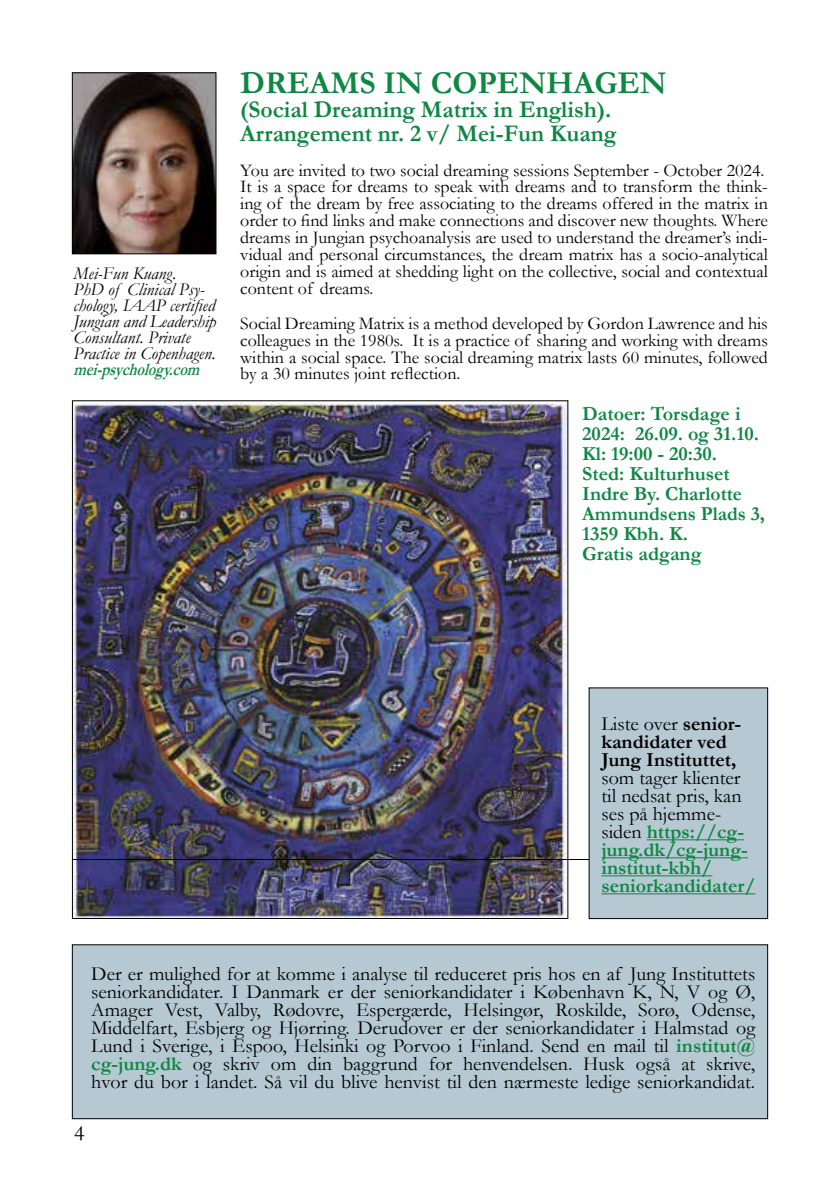
<style>
.page{position:relative;width:840px;height:1191px;background:#fff}
.page>*{position:absolute;margin:0;border:0;box-sizing:border-box;transform-origin:0 0}
.t1{font:700 32px "Garamond";color:#0e8743}
.t2{font:700 24px/24px "Garamond";color:#0e8743}
.t3{font:22px "Garamond";color:#000}
.t4{font:20px/18px "Garamond";color:#000;text-align:justify}
.t5{font:700 20px/20px "Garamond";color:#0e8743}
.t6{font:700 20px/18px "Garamond";color:#000}
.t7{font:18px/17px "Garamond";color:#000}
.t8{font:italic 18px/16px "Garamond";color:#000}
.t9{font:italic 700 18px "Garamond";color:#0e8743;scale:.8 1}
.s1{font-weight:400}
.s2{font-weight:400;color:#000}
.s3{font-weight:700;color:#0e8743}
</style>
<div class="page">
<img style="left:74px;top:75px;width:140px;height:177px">
<div style="left:72px;top:73px;width:144px;height:181px;border:1px solid #000"></div>
<img style="left:74px;top:402px;width:492px;height:515px">
<hr style="left:72px;top:859px;width:695px;height:1px;background:#000">
<div style="left:588px;top:688px;width:179px;height:230px;background:#b6c8d2"></div>
<hr style="left:646px;top:839px;width:97px;height:1px;background:#0e8743">
<hr style="left:601px;top:857px;width:146px;height:1px;background:#0e8743">
<hr style="left:601px;top:875px;width:111px;height:1px;background:#0e8743">
<hr style="left:601px;top:893px;width:154px;height:1px;background:#0e8743">
<div style="left:72px;top:944px;width:695px;height:174px;background:#b6c8d2"></div>
<div style="left:72px;top:944px;width:695px;height:175px;border:1px solid #000"></div>
<p class="t8" style="left:74px;top:265px;width:144px">Mei-Fun Kuang.<br>PhD of Clinical Psy&shy;chology, IAAP certified<br>Jungian and Leadership<br>Consultant. Private<br>Practice in Copenhagen.</p>
<p class="t9" style="left:74px;top:357px;width:166px">mei-psychology.com</p>
<h1 class="t1" style="left:240px;top:62px;width:428px">DREAMS IN COPENHAGEN</h1>
<h2 class="t2" style="left:240px;top:98px;width:377px">(Social Dreaming Matrix in English).<br>Arrangement nr. 2 v/ Mei-Fun Kuang</h2>
<p class="t7" style="left:240px;top:161px;width:529px">You are invited to two social dreaming sessions September - October 2024.<br>It is a space for dreams to speak with dreams and to transform the think&shy;ing of the dream by free associating to the dreams offered in the matrix in order to find links and make connections and discover new thoughts. Where dreams in Jungian psychoanalysis are used to understand the dreamer’s indi&shy;vidual and personal circumstances, the dream matrix has a socio-analytical origin and is aimed at shedding light on the collective, social and contextual content of dreams.</p>
<p class="t7" style="left:240px;top:314px;width:529px;text-align:justify">Social Dreaming Matrix is a method developed by Gordon Lawrence and his colleagues in the 1980s. It is a practice of sharing and working with dreams within a social space. The social dreaming matrix lasts 60 minutes, followed by a 30 minutes joint reflection.</p>
<p class="t5" style="left:582px;top:403px;width:184px">Datoer: Torsdage i<br>2024: 26.09. og 31.10.<br>Kl: 19:00 - 20:30.<br>Sted: Kulturhuset<br>Indre By. Charlotte<br>Ammundsens Plads 3,<br>1359 Kbh. K.<br>Gratis adgang</p>
<p class="t6" style="left:601px;top:715px;width:141px"><span class="s1">Liste over</span> senior&shy;kandidater ved<br>Jung Instituttet,</p>
<p class="t5" style="left:601px;top:769px;width:155px;line-height:18px"><span class="s2">som tager klienter til nedsat pris, kan ses på hjemme&shy;siden</span> https://cg&shy;jung.dk/cg-jung&shy;institut-kbh/ seniorkandidater/</p>
<p class="t4" style="left:91px;top:964px;width:665px">Der er mulighed for at komme i analyse til reduceret pris hos en af Jung Instituttets seniorkandidater. I Danmark er der seniorkandidater i København K, N, V og Ø, Amager Vest, Valby, Rødovre, Espergærde, Helsingør, Roskilde, Sorø, Odense, Middelfart, Esbjerg og Hjørring. Derudover er der seniorkandidater i Halmstad og Lund i Sverige, i Espoo, Helsinki og Porvoo i Finland. Send en mail til <span class="s3">institut@ cg-jung.dk</span> og skriv om din baggrund for henvendelsen. Husk også at skrive, hvor du bor i landet. Så vil du blive henvist til den nærmeste ledige seniorkandidat.</p>
<p class="t3" style="left:74px;top:1118px;width:12px">4</p>
</div>
